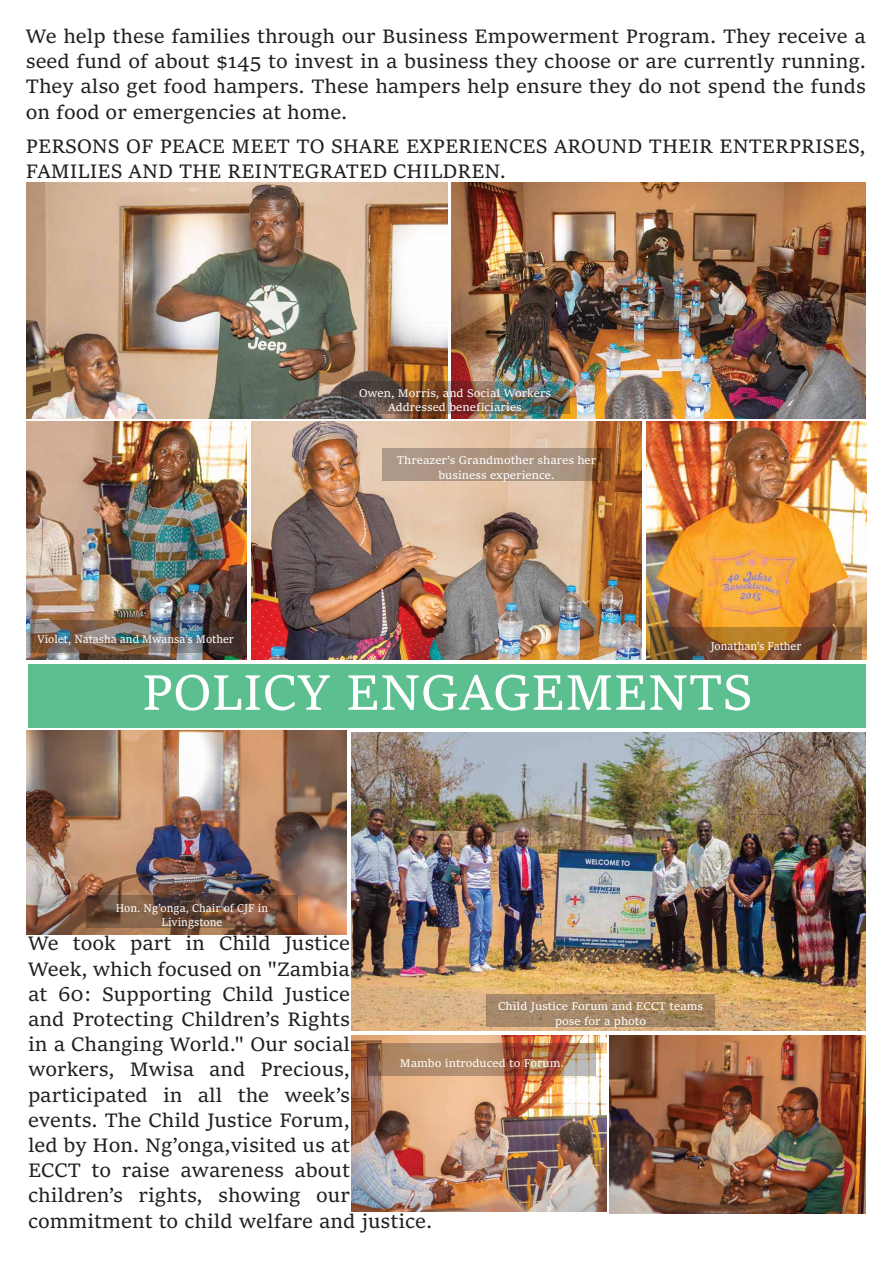
<style>
.page{position:relative;width:893px;height:1263px;background:#fff}
.page>*{position:absolute;margin:0;border:0;box-sizing:border-box;transform-origin:0 0}
.t1{font:54px "Sitka Banner";color:#fff}
.t2{font:21px/25.2px "Sitka Banner";color:#231f20}
.t3{font:12px/14.4px "Sitka Banner";color:#fff;text-align:center}
.t4{font:12px/14.4px "Sitka Banner";color:#fff;text-align:center;scale:.93 1}
</style>
<div class="page">
<img style="left:27px;top:731px;width:320px;height:203px">
<img style="left:351px;top:1035px;width:256px;height:176px">
<img style="left:610px;top:1035px;width:256px;height:178px">
<div style="left:28px;top:664px;width:838px;height:64px;background:#5bbf90"></div>
<img style="left:27px;top:421px;width:220px;height:238px">
<img style="left:27px;top:183px;width:420px;height:236px">
<img style="left:451px;top:183px;width:415px;height:236px">
<img style="left:252px;top:421px;width:389px;height:239px">
<img style="left:646px;top:421px;width:220px;height:238px">
<img style="left:341px;top:381px;width:228px;height:32px">
<svg style="left:382px;top:448px;width:229px;height:33px;background:#a78e79"></svg>
<img style="left:650px;top:627px;width:212px;height:32px">
<img style="left:30px;top:620px;width:212px;height:32px">
<img style="left:351px;top:732px;width:515px;height:299px">
<svg style="left:86px;top:896px;width:212px;height:32px;background:#6d4c3a"></svg>
<svg style="left:486px;top:994px;width:229px;height:32px;background:#a48563"></svg>
<img style="left:368px;top:1044px;width:228px;height:32px">
<p class="t2" style="left:26px;top:22px;width:841px;text-align:justify">We help these families through our Business Empowerment Program. They receive a seed fund of about $145 to invest in a business they choose or are currently running.<br>They also get food hampers. These hampers help ensure they do not spend the funds on food or emergencies at home.</p>
<p class="t2" style="left:26px;top:132px;width:841px">PERSONS OF PEACE MEET TO SHARE EXPERIENCES AROUND THEIR ENTERPRISES,<br>FAMILIES AND THE REINTEGRATED CHILDREN.</p>
<p class="t3" style="left:359px;top:385px;width:194px">Owen, Morris, and Social Workers<br>Addressed beneficiaries</p>
<p class="t4" style="left:37px;top:632px;width:213px">Violet, Natasha and Mwansa’s Mother</p>
<p class="t3" style="left:397px;top:453px;width:201px">Threazer’s Grandmother shares her business experience.</p>
<p class="t4" style="left:711px;top:639px;width:99px">Jonathan’s Father</p>
<h1 class="t1" style="left:142px;top:653px;width:612px">POLICY ENGAGEMENTS</h1>
<p class="t4" style="left:116px;top:900px;width:166px">Hon. Ng’onga, Chair of CJF in<br>Livingstone</p>
<p class="t2" style="left:28px;top:930px;width:406px">We took part in Child Justice<br>Week, which focused on "Zambia<br>at 60: Supporting Child Justice<br>and Protecting Children’s Rights<br>in a Changing World." Our social workers, Mwisa and Precious, participated in all the week’s<br>events. The Child Justice Forum,<br>led by Hon. Ng’onga,visited us at<br>ECCT to raise awareness about children’s rights, showing our commitment to child welfare and justice.</p>
<p class="t3" style="left:498px;top:998px;width:207px">Child Justice Forum and ECCT teams pose for a photo</p>
<p class="t3" style="left:400px;top:1055px;width:166px">Mambo introduced to Forum.</p>
</div>
